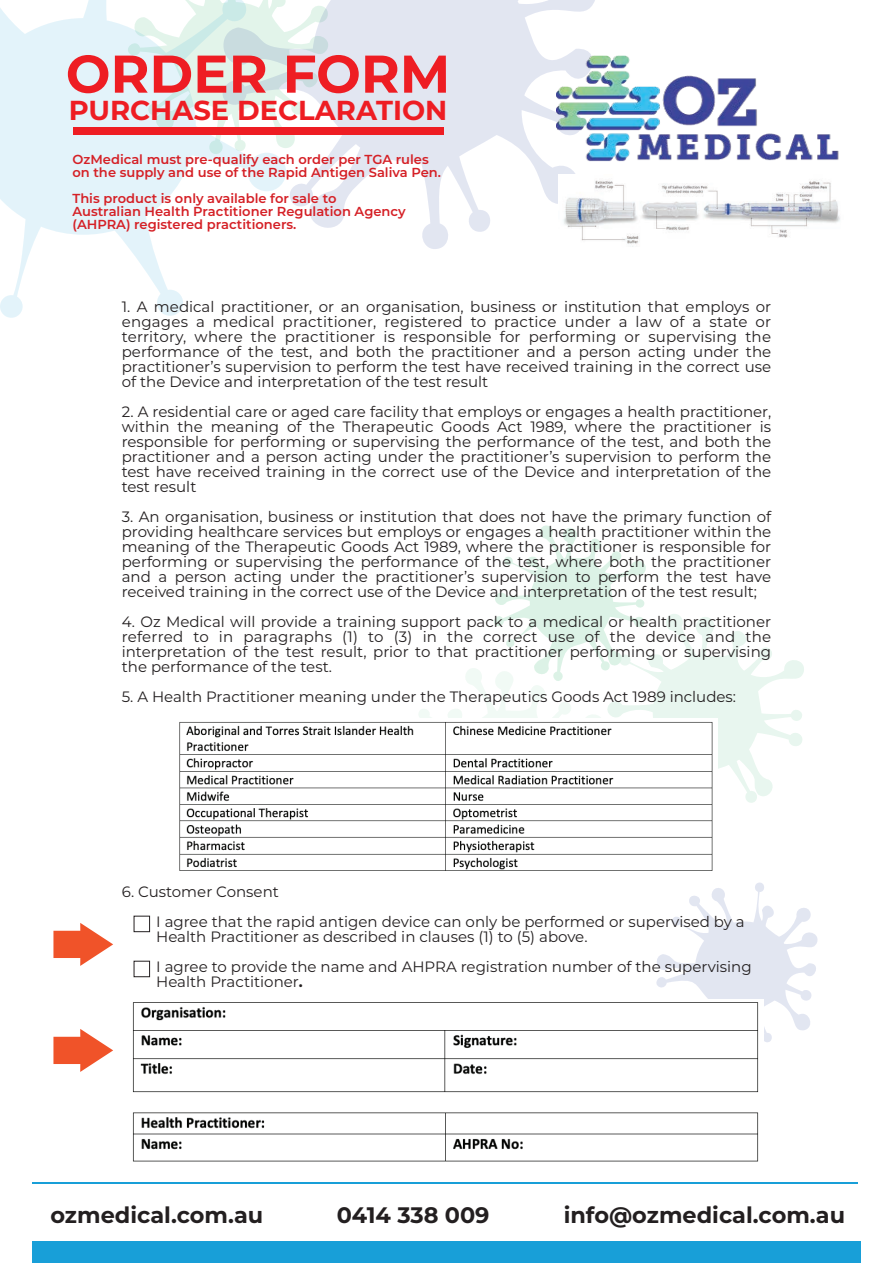
<style>
.page{position:relative;width:893px;height:1263px;background:#fff}
.page>*{position:absolute;margin:0;border:0;box-sizing:border-box;transform-origin:0 0}
.t1{font:700 52.95px "Montserrat";color:#ee1d23}
.t2{font:700 27.45px "Montserrat";color:#ee1d23}
.t3{font:700 22.35px "Montserrat";color:#231f20}
.t4{font:15px/15px "Montserrat";color:#231f20;text-align:justify}
.t5{font:600 13.05px/13px "Montserrat";color:#d52026}
.s1{font-weight:700}
</style>
<div class="page">
<svg style="left:0;top:0;width:223px;height:318px;fill:#e3f3fa"></svg>
<svg style="left:223px;top:0;width:372px;height:249px;fill:#e2ebf1"></svg>
<div style="left:32px;top:1242px;width:828px;height:21px;background:#189fd8"></div>
<svg style="left:419px;top:525px;width:385px;height:278px"></svg>
<hr style="left:32px;top:1182px;width:826px;height:1px;background:#189fd8">
<img style="left:556px;top:55px;width:283px;height:114px">
<img style="left:559px;top:174px;width:281px;height:75px">
<svg style="left:656px;top:882px;width:161px;height:160px"></svg>
<div style="left:73px;top:127px;width:370px;height:8px;background:#ee1d23"></div>
<svg style="left:53px;top:923px;width:60px;height:43px"></svg>
<svg style="left:53px;top:1029px;width:60px;height:43px"></svg>
<img style="left:179px;top:718px;width:538px;height:153px">
<img style="left:132px;top:999px;width:632px;height:163px">
<div style="left:134px;top:916px;width:16px;height:16px;background:#fff;border:1px solid #231f20"></div>
<div style="left:134px;top:961px;width:16px;height:16px;background:#fff;border:1px solid #231f20"></div>
<h1 class="t1" style="left:66px;top:36px;width:386px">ORDER FORM</h1>
<h2 class="t2" style="left:69px;top:90px;width:380px">PURCHASE DECLARATION</h2>
<p class="t5" style="left:72px;top:152px;width:370px">OzMedical must pre-qualify each order per TGA rules on the supply and use of the Rapid Antigen Saliva Pen.</p>
<p class="t5" style="left:72px;top:191px;width:335px">This product is only available for sale to<br>Australian Health Practitioner Regulation Agency (AHPRA) registered practitioners.</p>
<p class="t4" style="left:122px;top:298px;width:651px">1. A medical practitioner, or an organisation, business or institution that employs or engages a medical practitioner, registered to practice under a law of a state or territory, where the practitioner is responsible for performing or supervising the performance of the test, and both the practitioner and a person acting under the practitioner’s supervision to perform the test have received training in the correct use of the Device and interpretation of the test result</p>
<p class="t4" style="left:122px;top:403px;width:651px">2. A residential care or aged care facility that employs or engages a health practitioner, within the meaning of the Therapeutic Goods Act 1989, where the practitioner is responsible for performing or supervising the performance of the test, and both the practitioner and a person acting under the practitioner’s supervision to perform the test have received training in the correct use of the Device and interpretation of the test result</p>
<p class="t4" style="left:122px;top:508px;width:651px">3. An organisation, business or institution that does not have the primary function of providing healthcare services but employs or engages a health practitioner within the meaning of the Therapeutic Goods Act 1989, where the practitioner is responsible for performing or supervising the performance of the test, where both the practitioner and a person acting under the practitioner’s supervision to perform the test have received training in the correct use of the Device and interpretation of the test result;</p>
<p class="t4" style="left:122px;top:613px;width:651px">4. Oz Medical will provide a training support pack to a medical or health practitioner referred to in paragraphs (1) to (3) in the correct use of the device and the interpretation of the test result, prior to that practitioner performing or supervising the performance of the test.</p>
<p class="t4" style="left:122px;top:688px;width:616px">5. A Health Practitioner meaning under the Therapeutics Goods Act 1989 includes:</p>
<p class="t4" style="left:156px;top:876px;width:590px;line-height:30px;text-indent:-34px">6. Customer Consent<br>I agree that the rapid antigen device can only be performed or supervised by a</p>
<p class="t4" style="left:156px;top:921px;width:597px;line-height:30px">Health Practitioner as described in clauses (1) to (5) above.<br>I agree to provide the name and AHPRA registration number of the supervising</p>
<p class="t4" style="left:156px;top:973px;width:148px">Health Practitioner<span class="s1">.</span></p>
<h3 class="t3" style="left:50px;top:1198px;width:214px">ozmedical.com.au</h3>
<h3 class="t3" style="left:337px;top:1198px;width:154px">0414 338 009</h3>
<h3 class="t3" style="left:564px;top:1198px;width:283px">info@ozmedical.com.au</h3>
</div>
